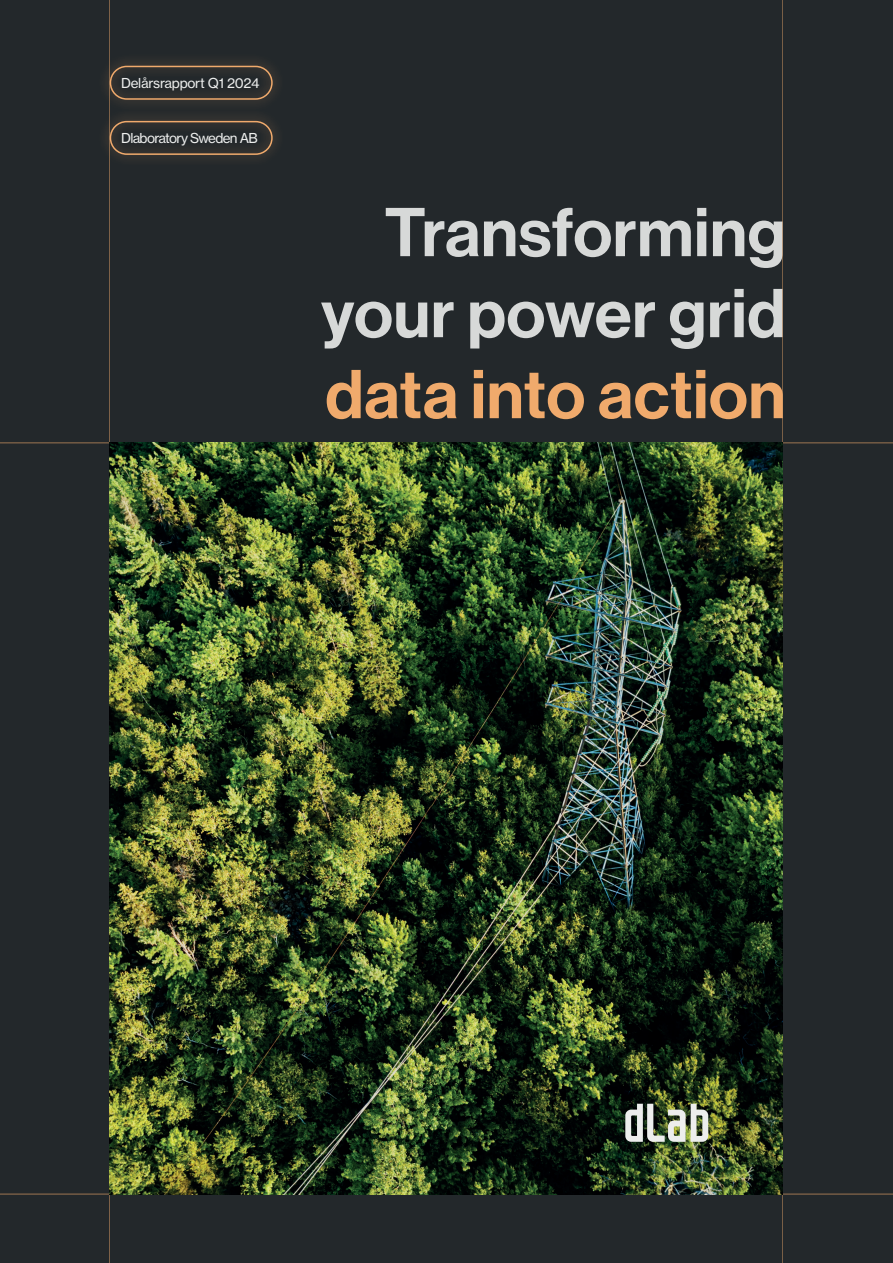
<style>
.page{position:relative;width:893px;height:1263px;background:#23282b}
.page>*{position:absolute;margin:0;border:0;box-sizing:border-box;transform-origin:0 0}
.t1{font:67.5px/81px "N Haas Grotesk DS Pro 65 Md";letter-spacing:.01em;color:#d7d9d8;text-align:right}
.t2{font:67.5px "N Haas Grotesk DS Pro 65 Md";letter-spacing:.01em;color:#f0aa6c}
.t3{font:13.5px "N Haas Grotesk TX Pro 55 Rg";letter-spacing:-.02em;color:#edeeed}
.t4{font:13.5px "N Haas Grotesk TX Pro 55 Rg";letter-spacing:-.05em;color:#edeeed}
</style>
<div class="page">
<div style="left:99px;top:54px;width:185px;height:57px;background:#292c2d"></div>
<div style="left:110px;top:66px;width:163px;height:34px;border:2px solid #f0aa6c;border-radius:16px"></div>
<div style="left:99px;top:109px;width:185px;height:57px;background:#292c2d"></div>
<div style="left:110px;top:121px;width:163px;height:34px;border:2px solid #f0aa6c;border-radius:16px"></div>
<hr style="left:109px;top:0;width:1px;height:1263px;background:#f0aa6c">
<hr style="left:0;top:1194px;width:893px;height:1px;background:#f0aa6c">
<hr style="left:0;top:443px;width:893px;height:1px;background:#f0aa6c">
<hr style="left:782px;top:0;width:1px;height:1263px;background:#f0aa6c">
<img style="left:110px;top:443px;width:672px;height:751px">
<svg style="left:625px;top:1104px;width:83px;height:38px;background:#909787"></svg>
<p class="t3" style="left:121px;top:75px;width:140px">Delårsrapport Q1 2024</p>
<p class="t4" style="left:121px;top:130px;width:138px">Dlaboratory Sweden AB</p>
<p class="t1" style="left:321px;top:193px;width:466px">Transforming your power grid</p>
<p class="t2" style="left:325px;top:355px;width:462px">data into action</p>
</div>
